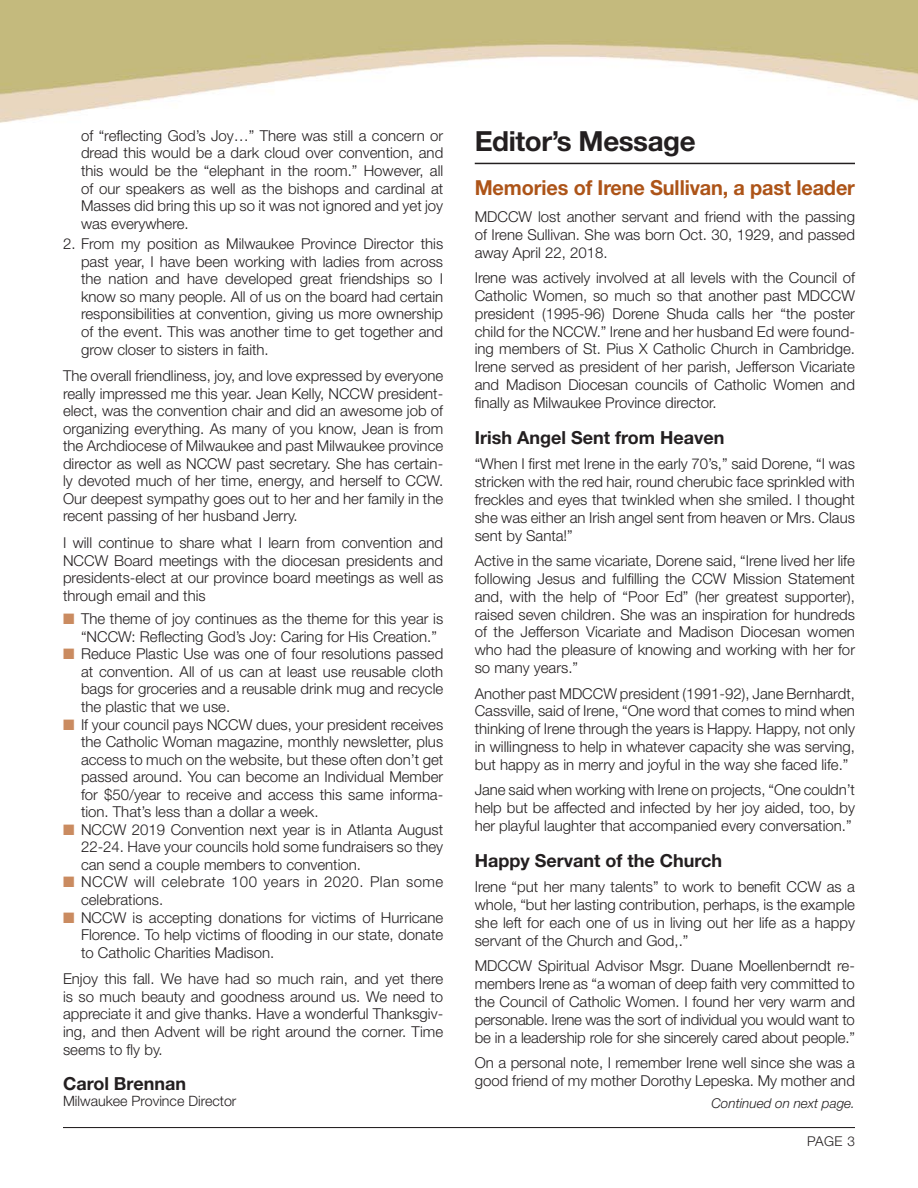
<style>
.page{position:relative;width:918px;height:1188px;background:#fff}
.page>*{position:absolute;margin:0;border:0;box-sizing:border-box;transform-origin:0 0}
.Article_Title_with_l{font:700 27.75px "Helvetica Neue";letter-spacing:-.015em;color:#231f20}
.articleSub{font:700 20.7px "Helvetica Neue";letter-spacing:-.005em;color:#ad5418;scale:.96 1}
.Subhead{font:700 18px "Helvetica Neue";color:#231f20}
.Officer{font:700 18px "Helvetica Neue";color:#231f20}
.Text{font:300 15px/17.9px "Helvetica Neue";color:#231f20;text-align:justify}
.numbered_paragraph{font:300 15px/17.5px "Helvetica Neue";color:#231f20;text-align:justify}
.Text-2{font:300 15px/17.5px "Helvetica Neue";letter-spacing:.03em;color:#231f20}
.t1{font:300 14.25px "Helvetica Neue";color:#231f20}
.continued{font:italic 300 13.5px "Helvetica Neue";color:#231f20}
.Text-3{font:300 13.5px "Helvetica Neue";color:#231f20}
.s1{color:#ca8b60}
</style>
<div class="page">
<hr style="left:63px;top:1127px;width:792px;height:1px;background:#231f20">
<hr style="left:475px;top:163px;width:380px;height:1px;background:#231f20">
<p class="numbered_paragraph" style="left:81px;top:126px;width:364px">of “reflecting God’s Joy…” There was still a concern or dread this would be a dark cloud over convention, and this would be the “elephant in the room.” However, all of our speakers as well as the bishops and cardinal at Masses did bring this up so it was not ignored and yet joy was everywhere.</p>
<p class="numbered_paragraph" style="left:81px;top:235px;width:364px;text-indent:-18px">2. From my position as Milwaukee Province Director this past year, I have been working with ladies from across the nation and have developed great friendships so I know so many people. All of us on the board had certain responsibilities at convention, giving us more ownership of the event. This was another time to get together and grow closer to sisters in faith.</p>
<p class="Text" style="left:63px;top:367px;width:382px">The overall friendliness, joy, and love expressed by everyone really impressed me this year. Jean Kelly, NCCW president&shy;elect, was the convention chair and did an awesome job of organizing everything. As many of you know, Jean is from the Archdiocese of Milwaukee and past Milwaukee province director as well as NCCW past secretary. She has certain&shy;ly devoted much of her time, energy, and herself to CCW.<br>Our deepest sympathy goes out to her and her family in the recent passing of her husband Jerry.</p>
<p class="Text" style="left:63px;top:534px;width:382px">I will continue to share what I learn from convention and NCCW Board meetings with the diocesan presidents and presidents-elect at our province board meetings as well as through email and this</p>
<p class="Text" style="left:81px;top:610px;width:364px;text-indent:-18px"><span class="s1">■</span> The theme of joy continues as the theme for this year is “NCCW: Reflecting God’s Joy: Caring for His Creation.”</p>
<p class="Text" style="left:81px;top:645px;width:364px;text-indent:-18px"><span class="s1">■</span> Reduce Plastic Use was one of four resolutions passed at convention. All of us can at least use reusable cloth bags for groceries and a reusable drink mug and recycle the plastic that we use.</p>
<p class="Text" style="left:81px;top:715px;width:364px;text-indent:-18px"><span class="s1">■</span> If your council pays NCCW dues, your president receives the Catholic Woman magazine, monthly newsletter, plus access to much on the website, but these often don’t get passed around. You can become an Individual Member for $50/year to receive and access this same informa&shy;tion. That’s less than a dollar a week.</p>
<p class="Text" style="left:81px;top:820px;width:364px;text-indent:-18px"><span class="s1">■</span> NCCW 2019 Convention next year is in Atlanta August 22-24. Have your councils hold some fundraisers so they can send a couple members to convention.</p>
<p class="Text-2" style="left:81px;top:873px;width:364px;text-indent:-18px"><span class="s1">■</span> NCCW will celebrate 100 years in 2020. Plan some celebrations.</p>
<p class="Text" style="left:81px;top:908px;width:364px;text-indent:-18px"><span class="s1">■</span> NCCW is accepting donations for victims of Hurricane Florence. To help victims of flooding in our state, donate to Catholic Charities Madison.</p>
<p class="Text" style="left:63px;top:970px;width:382px">Enjoy this fall. We have had so much rain, and yet there is so much beauty and goodness around us. We need to appreciate it and give thanks. Have a wonderful Thanksgiv&shy;ing, and then Advent will be right around the corner. Time seems to fly by.</p>
<p class="Officer" style="left:63px;top:1072px;width:125px">Carol Brennan</p>
<p class="t1" style="left:63px;top:1092px;width:175px">Milwaukee Province Director</p>
<p class="Article_Title_with_l" style="left:475px;top:124px;width:222px">Editor’s Message</p>
<p class="articleSub" style="left:475px;top:175px;width:398px">Memories of Irene Sullivan, a past leader</p>
<p class="Text" style="left:475px;top:207px;width:382px">MDCCW lost another servant and friend with the passing of Irene Sullivan. She was born Oct. 30, 1929, and passed away April 22, 2018.</p>
<p class="Text" style="left:475px;top:268px;width:382px">Irene was actively involved at all levels with the Council of Catholic Women, so much so that another past MDCCW president (1995-96) Dorene Shuda calls her “the poster child for the NCCW.” Irene and her husband Ed were found&shy;ing members of St. Pius X Catholic Church in Cambridge.<br>Irene served as president of her parish, Jefferson Vicariate and Madison Diocesan councils of Catholic Women and finally as Milwaukee Province director.</p>
<p class="Subhead" style="left:475px;top:426px;width:251px">Irish Angel Sent from Heaven</p>
<p class="Text" style="left:475px;top:455px;width:382px">“When I first met Irene in the early 70’s,” said Dorene, “I was stricken with the red hair, round cherubic face sprinkled with freckles and eyes that twinkled when she smiled. I thought she was either an Irish angel sent from heaven or Mrs. Claus sent by Santa!”</p>
<p class="Text" style="left:475px;top:551px;width:382px">Active in the same vicariate, Dorene said, “Irene lived her life following Jesus and fulfilling the CCW Mission Statement and, with the help of “Poor Ed” (her greatest supporter), raised seven children. She was an inspiration for hundreds of the Jefferson Vicariate and Madison Diocesan women who had the pleasure of knowing and working with her for so many years.”</p>
<p class="Text" style="left:475px;top:684px;width:382px">Another past MDCCW president (1991-92), Jane Bernhardt, Cassville, said of Irene, “One word that comes to mind when thinking of Irene through the years is Happy. Happy, not only in willingness to help in whatever capacity she was serving, but happy as in merry and joyful in the way she faced life.”</p>
<p class="Text" style="left:475px;top:781px;width:382px">Jane said when working with Irene on projects, “One couldn’t help but be affected and infected by her joy aided, too, by her playful laughter that accompanied every conversation.”</p>
<p class="Subhead" style="left:475px;top:849px;width:249px">Happy Servant of the Church</p>
<p class="Text" style="left:475px;top:878px;width:382px">Irene “put her many talents” to work to benefit CCW as a whole, “but her lasting contribution, perhaps, is the example she left for each one of us in living out her life as a happy servant of the Church and God,.”</p>
<p class="Text" style="left:475px;top:957px;width:382px">MDCCW Spiritual Advisor Msgr. Duane Moellenberndt re&shy;members Irene as “a woman of deep faith very committed to the Council of Catholic Women. I found her very warm and personable. Irene was the sort of individual you would want to be in a leadership role for she sincerely cared about people.”</p>
<p class="Text" style="left:475px;top:1054px;width:382px">On a personal note, I remember Irene well since she was a good friend of my mother Dorothy Lepeska. My mother and</p>
<p class="continued" style="left:711px;top:1095px;width:145px">Continued on next page.</p>
<p class="Text-3" style="left:807px;top:1133px;width:49px">PAGE 3</p>
</div>
